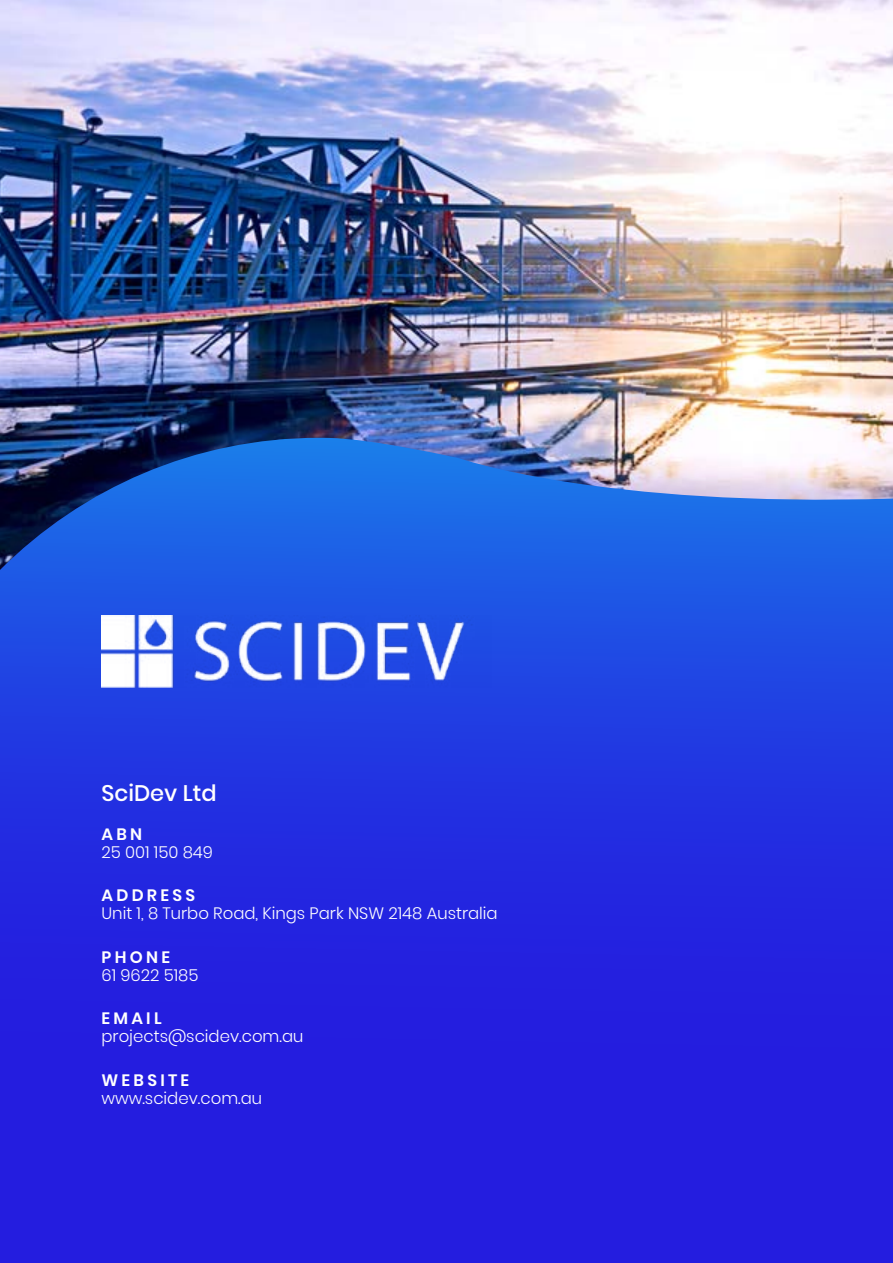
<style>
.page{position:relative;width:893px;height:1263px;background:#fff}
.page>*{position:absolute;margin:0;border:0;box-sizing:border-box;transform-origin:0 0}
.t1{font:500 22.5px "Poppins";color:#fff}
.t2{font:300 16.5px "Poppins";color:#fff}
.t3{font:600 16.5px "Poppins";letter-spacing:.2em;color:#fff}
</style>
<div class="page">
<img style="left:0;top:0;width:893px;height:403px">
<div style="left:0;top:403px;width:893px;height:860px;background:#241ddf;opacity:.15"></div>
<svg style="left:0;top:438px;width:893px;height:132px;background:#3c72d2"></svg>
<img style="left:101px;top:616px;width:390px;height:72px">
<h1 class="t1" style="left:101px;top:780px;width:117px">SciDev Ltd</h1>
<p class="t3" style="left:101px;top:824px;width:42px">ABN</p>
<p class="t2" style="left:101px;top:842px;width:113px">25 001 150 849</p>
<p class="t3" style="left:101px;top:886px;width:95px">ADDRESS</p>
<p class="t2" style="left:101px;top:904px;width:398px">Unit 1, 8 Turbo Road, Kings Park NSW 2148 Australia</p>
<p class="t3" style="left:101px;top:947px;width:70px">PHONE</p>
<p class="t2" style="left:101px;top:965px;width:98px">61 9622 5185</p>
<p class="t3" style="left:101px;top:1009px;width:62px">EMAIL</p>
<p class="t2" style="left:101px;top:1027px;width:203px">projects@scidev.com.au</p>
<p class="t3" style="left:101px;top:1070px;width:89px">WEBSITE</p>
<p class="t2" style="left:101px;top:1088px;width:162px">www.scidev.com.au</p>
</div>
